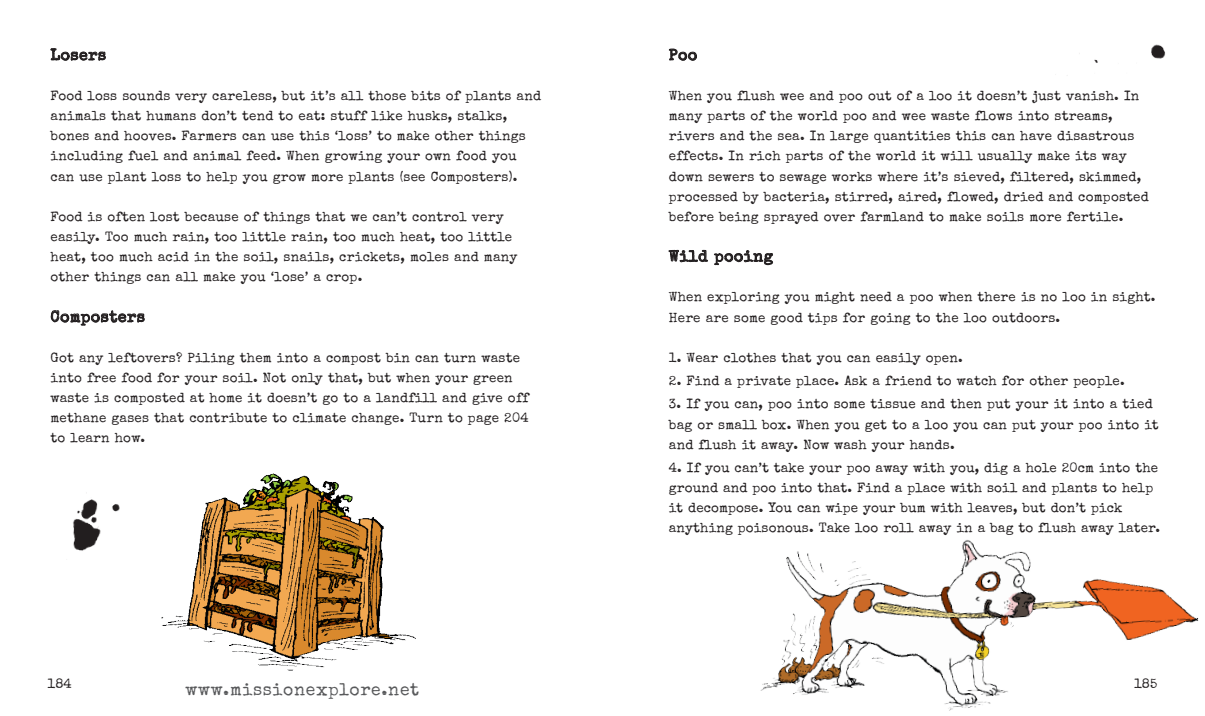
<style>
.page{position:relative;width:1205px;height:716px;background:#fff}
.page>*{position:absolute;margin:0;border:0;box-sizing:border-box;transform-origin:0 0}
.text_header{font:17.5px "Special Elite";letter-spacing:.04em;color:#58595b}
.header_b{font:15.62px "Special Elite";letter-spacing:.04em;color:#231f20}
.text{font:15.62px "Special Elite";letter-spacing:.04em;color:#231f20}
.text-2{font:13.38px/20.1px "Special Elite";letter-spacing:.015em;color:#231f20}
</style>
<div class="page">
<svg style="left:51px;top:48px;width:55px;height:12px"></svg>
<svg style="left:51px;top:310px;width:93px;height:15px"></svg>
<svg style="left:669px;top:49px;width:27px;height:11px"></svg>
<svg style="left:669px;top:250px;width:38px;height:12px"></svg>
<svg style="left:714px;top:250px;width:59px;height:15px"></svg>
<img style="left:760px;top:540px;width:439px;height:171px">
<img style="left:161px;top:473px;width:255px;height:198px">
<img style="left:73px;top:492px;width:47px;height:59px">
<img style="left:1067px;top:44px;width:99px;height:32px">
<p class="header_b" style="left:51px;top:45px;width:57px">Losers</p>
<p class="text-2" style="left:51px;top:86px;width:492px">Food loss sounds very careless, but it’s all those bits of plants and animals that humans don’t tend to eat: stuff like husks, stalks, bones and hooves. Farmers can use this ‘loss’ to make other things including fuel and animal feed. When growing your own food you can use plant loss to help you grow more plants (see Composters).</p>
<p class="text-2" style="left:51px;top:206px;width:468px">Food is often lost because of things that we can’t control very easily. Too much rain, too little rain, too much heat, too little heat, too much acid in the soil, snails, crickets, moles and many other things can all make you ‘lose’ a crop.</p>
<p class="header_b" style="left:51px;top:306px;width:96px">Composters</p>
<p class="text-2" style="left:51px;top:347px;width:480px">Got any leftovers? Piling them into a compost bin can turn waste into free food for your soil. Not only that, but when your green waste is composted at home it doesn’t go to a landfill and give off methane gases that contribute to climate change. Turn to page 204 to learn how.</p>
<p class="header_b" style="left:669px;top:45px;width:30px">Poo</p>
<p class="text-2" style="left:669px;top:86px;width:481px">When you flush wee and poo out of a loo it doesn’t just vanish. In many parts of the world poo and wee waste flows into streams, rivers and the sea. In large quantities this can have disastrous effects. In rich parts of the world it will usually make its way down sewers to sewage works where it’s sieved, filtered, skimmed, processed by bacteria, stirred, aired, flowed, dried and composted before being sprayed over farmland to make soils more fertile.</p>
<p class="text" style="left:669px;top:246px;width:105px">Wild pooing</p>
<p class="text-2" style="left:669px;top:287px;width:488px">When exploring you might need a poo when there is no loo in sight.<br>Here are some good tips for going to the loo outdoors.</p>
<p class="text-2" style="left:669px;top:347px;width:295px">1. Wear clothes that you can easily open.</p>
<p class="text-2" style="left:669px;top:371px;width:457px">2. Find a private place. Ask a friend to watch for other people.</p>
<p class="text-2" style="left:669px;top:394px;width:491px">3. If you can, poo into some tissue and then put your it into a tied bag or small box. When you get to a loo you can put your poo into it and flush it away. Now wash your hands.</p>
<p class="text-2" style="left:669px;top:458px;width:493px">4. If you can’t take your poo away with you, dig a hole 20cm into the ground and poo into that. Find a place with soil and plants to help it decompose. You can wipe your bum with leaves, but don’t pick anything poisonous. Take loo roll away in a bag to flush away later.</p>
<p class="text-2" style="left:48px;top:673px;width:26px">184</p>
<p class="text-2" style="left:1134px;top:673px;width:25px">185</p>
<p class="text_header" style="left:186px;top:678px;width:235px">www.missionexplore.net</p>
</div>
